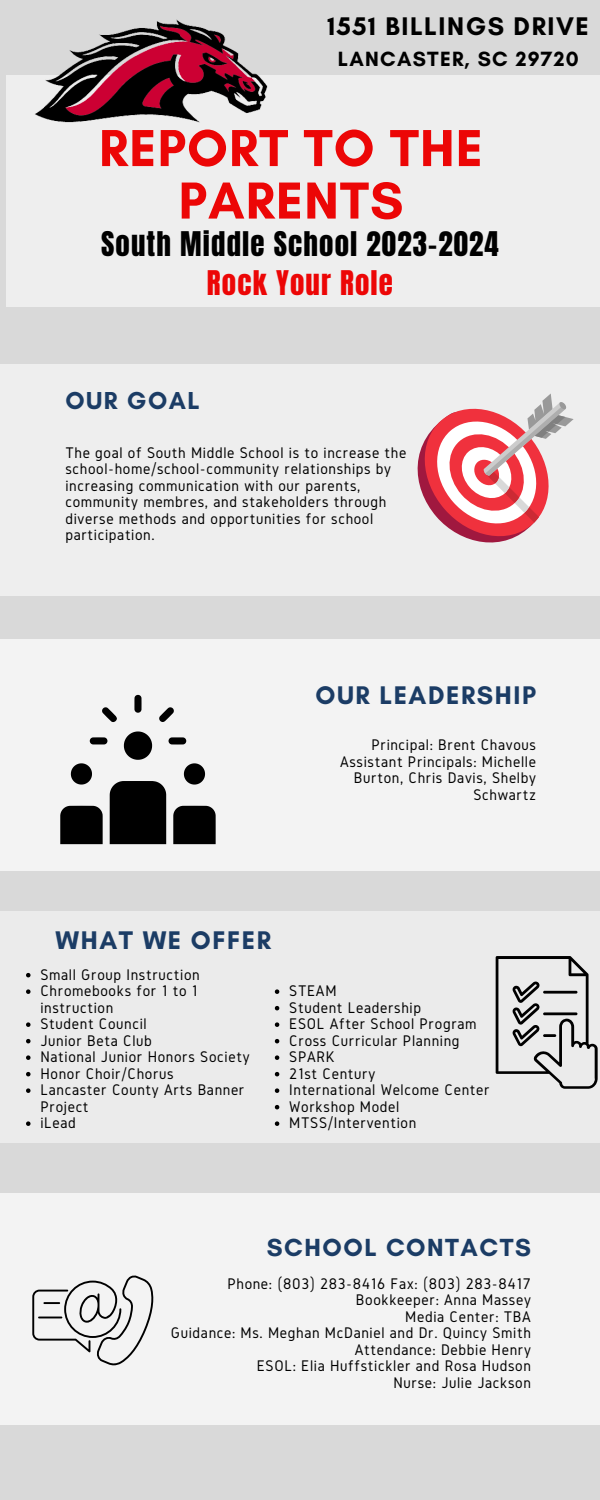
<style>
.page{position:relative;width:600px;height:1500px;background:#d9d9d9}
.page>*{position:absolute;margin:0;border:0;box-sizing:border-box;transform-origin:0 0}
.t1{font:700 53px/52.5px "Glacial Indifference";letter-spacing:.02em;color:#ec0606;text-align:center}
.t2{font:28.9px/39.8px "Anton";letter-spacing:.04em;color:#000;text-align:center}
.t3{font:700 26px "Glacial Indifference";letter-spacing:.06em;color:#1b3c65}
.t4{font:700 26px "Glacial Indifference";letter-spacing:.06em;color:#000}
.t5{font:700 25.2px "Glacial Indifference";letter-spacing:.06em;color:#1b3c65}
.t6{font:700 25px "Glacial Indifference";letter-spacing:.06em;color:#1b3c65}
.t7{font:700 21px "Glacial Indifference";letter-spacing:.06em;color:#000}
.t8{font:16px/16.5px "Gidole";letter-spacing:.04em;color:#000}
.s1{color:#ec0606}
</style>
<div class="page">
<div style="left:6px;top:75px;width:594px;height:232px;background:#eee"></div>
<div style="left:0;top:364px;width:600px;height:231px;background:#eee"></div>
<div style="left:0;top:639px;width:600px;height:231px;background:#f3f3f3"></div>
<div style="left:0;top:911px;width:600px;height:232px;background:#ebebeb"></div>
<div style="left:0;top:1194px;width:600px;height:231px;background:#f3f3f3"></div>
<img style="left:35px;top:19px;width:233px;height:104px">
<svg style="left:60px;top:695px;width:156px;height:149px"></svg>
<svg style="left:418px;top:394px;width:156px;height:149px"></svg>
<svg style="left:496px;top:956px;width:102px;height:133px"></svg>
<svg style="left:32px;top:1275px;width:122px;height:90px"></svg>
<svg style="left:26px;top:973px;width:5px;height:4px"></svg>
<svg style="left:26px;top:989px;width:5px;height:5px"></svg>
<svg style="left:26px;top:1022px;width:5px;height:5px"></svg>
<svg style="left:26px;top:1039px;width:5px;height:4px"></svg>
<svg style="left:26px;top:1055px;width:5px;height:5px"></svg>
<svg style="left:26px;top:1072px;width:5px;height:4px"></svg>
<svg style="left:26px;top:1088px;width:5px;height:5px"></svg>
<svg style="left:26px;top:1121px;width:5px;height:5px"></svg>
<svg style="left:275px;top:989px;width:4px;height:5px"></svg>
<svg style="left:275px;top:1006px;width:4px;height:4px"></svg>
<svg style="left:275px;top:1022px;width:4px;height:5px"></svg>
<svg style="left:275px;top:1039px;width:4px;height:4px"></svg>
<svg style="left:275px;top:1055px;width:4px;height:5px"></svg>
<svg style="left:275px;top:1072px;width:4px;height:4px"></svg>
<svg style="left:275px;top:1088px;width:4px;height:5px"></svg>
<svg style="left:275px;top:1105px;width:4px;height:4px"></svg>
<svg style="left:275px;top:1121px;width:4px;height:5px"></svg>
<p class="t4" style="left:327px;top:10px;width:263px">1551 BILLINGS DRIVE</p>
<p class="t7" style="left:338px;top:46px;width:242px">LANCASTER, SC 29720</p>
<h3 class="t1" style="left:99px;top:121px;width:385px">REPORT TO THE<br>PARENTS</h3>
<h1 class="t2" style="left:101px;top:224px;width:399px">South Middle School 2023-2024<br><span class="s1">Rock Your Role</span></h1>
<p class="t6" style="left:65px;top:385px;width:136px">OUR GOAL</p>
<p class="t8" style="left:65px;top:444px;width:343px">The goal of South Middle School is to increase the school-home/school-community relationships by increasing communication with our parents, community membres, and stakeholders through diverse methods and opportunities for school participation.</p>
<p class="t3" style="left:315px;top:679px;width:222px">OUR LEADERSHIP</p>
<p class="t8" style="left:371px;top:736px;width:166px">Principal: Brent Chavous</p>
<p class="t8" style="left:340px;top:753px;width:197px;text-align:right">Assistant Principals: Michelle<br>Burton, Chris Davis, Shelby<br>Schwartz</p>
<p class="t3" style="left:56px;top:925px;width:217px">WHAT WE OFFER</p>
<h3 class="t8" style="left:40px;top:966px;width:161px">Small Group Instruction</h3>
<p class="t8" style="left:40px;top:982px;width:159px">Chromebooks for 1 to 1 instruction</p>
<p class="t8" style="left:40px;top:1015px;width:108px">Student Council</p>
<p class="t8" style="left:40px;top:1032px;width:113px">Junior Beta Club</p>
<p class="t8" style="left:40px;top:1048px;width:211px">National Junior Honors Society</p>
<p class="t8" style="left:40px;top:1065px;width:135px">Honor Choir/Chorus</p>
<p class="t8" style="left:40px;top:1081px;width:206px">Lancaster County Arts Banner<br>Project</p>
<p class="t8" style="left:40px;top:1114px;width:37px">iLead</p>
<p class="t8" style="left:289px;top:982px;width:49px">STEAM</p>
<p class="t8" style="left:289px;top:999px;width:133px">Student Leadership</p>
<p class="t8" style="left:289px;top:1015px;width:189px">ESOL After School Program</p>
<p class="t8" style="left:289px;top:1032px;width:172px">Cross Curricular Planning</p>
<h3 class="t8" style="left:289px;top:1048px;width:47px">SPARK</h3>
<p class="t8" style="left:289px;top:1065px;width:87px">21st Century</p>
<p class="t8" style="left:289px;top:1081px;width:202px">International Welcome Center</p>
<p class="t8" style="left:289px;top:1098px;width:112px">Workshop Model</p>
<p class="t8" style="left:289px;top:1114px;width:128px">MTSS/Intervention</p>
<p class="t5" style="left:267px;top:1232px;width:266px">SCHOOL CONTACTS</p>
<h2 class="t8" style="left:227px;top:1275px;width:305px">Phone: (803) 283-8416 Fax: (803) 283-8417</h2>
<h3 class="t8" style="left:356px;top:1291px;width:177px">Bookkeeper: Anna Massey</h3>
<p class="t8" style="left:405px;top:1308px;width:127px">Media Center: TBA</p>
<p class="t8" style="left:171px;top:1324px;width:362px">Guidance: Ms. Meghan McDaniel and Dr. Quincy Smith</p>
<p class="t8" style="left:355px;top:1341px;width:177px">Attendance: Debbie Henry</p>
<h3 class="t8" style="left:257px;top:1357px;width:276px">ESOL: Elia Huffstickler and Rosa Hudson</h3>
<p class="t8" style="left:393px;top:1374px;width:139px">Nurse: Julie Jackson</p>
</div>
